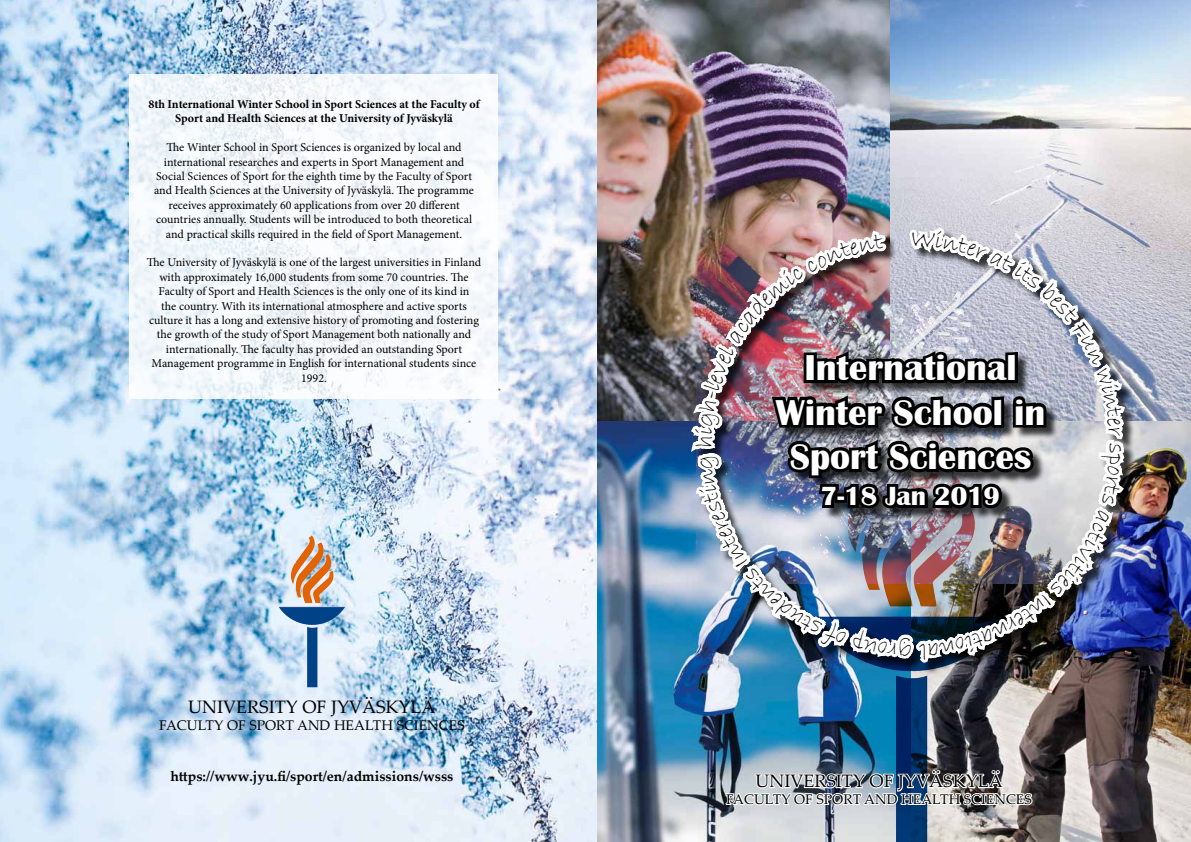
<style>
.page{position:relative;width:1191px;height:842px;background:#fff}
.page>*{position:absolute;margin:0;border:0;box-sizing:border-box;transform-origin:0 0}
.t1{font:700 37px/44.4px "Britannic";color:#fff;text-align:center}
.t2{font:700 27px "Britannic";color:#fff}
.t3{font:18px "Palatino Linotype";color:#000}
.t4{font:14px "Palatino Linotype";color:#000}
.t5{font:700 14px "Palatino Linotype";color:#000}
.t6{font:12px/14.4px "Minion Pro";color:#000;text-align:center}
.t7{font:700 12px/14.4px "Minion Pro";color:#000;text-align:center}
</style>
<div class="page">
<img style="left:1130px;top:421px;width:61px;height:421px">
<img style="left:0;top:0;width:891px;height:842px">
<img style="left:891px;top:0;width:300px;height:421px">
<svg style="left:129px;top:74px;width:368px;height:325px;fill:#f5f9fc"></svg>
<img style="left:297px;top:535px;width:15px;height:25px">
<img style="left:687px;top:83px;width:443px;height:759px">
<p class="t7" style="left:148px;top:97px;width:333px">8th International Winter School in Sport Sciences at the Faculty of<br>Sport and Health Sciences at the University of Jyväskylä</p>
<p class="t6" style="left:154px;top:140px;width:321px">The Winter School in Sport Sciences is organized by local and international researches and experts in Sport Management and Social Sciences of Sport for the eighth time by the Faculty of Sport and Health Sciences at the University of Jyväskylä. The programme receives approximately 60 applications from over 20 different countries annually. Students will be introduced to both theoretical and practical skills required in the field of Sport Management.</p>
<p class="t6" style="left:147px;top:255px;width:336px">The University of Jyväskylä is one of the largest universities in Finland with approximately 16,000 students from some 70 countries. The Faculty of Sport and Health Sciences is the only one of its kind in<br>the country. With its international atmosphere and active sports culture it has a long and extensive history of promoting and fostering the growth of the study of Sport Management both nationally and internationally. The faculty has provided an outstanding Sport Management programme in English for international students since 1992.</p>
<h3 class="t3" style="left:188px;top:694px;width:249px">UNIVERSITY OF JYVÄSKYLÄ</h3>
<p class="t4" style="left:159px;top:715px;width:307px">FACULTY OF SPORT AND HEALTH SCIENCES</p>
<p class="t5" style="left:170px;top:766px;width:284px">https://www.jyu.fi/sport/en/admissions/wsss</p>
<h1 class="t1" style="left:776px;top:346px;width:271px">International<br>Winter School in<br>Sport Sciences</h1>
<h2 class="t2" style="left:821px;top:481px;width:181px">7-18 Jan 2019</h2>
<h3 class="t3" style="left:755px;top:768px;width:249px">UNIVERSITY OF JYVÄSKYLÄ</h3>
<p class="t4" style="left:726px;top:789px;width:307px">FACULTY OF SPORT AND HEALTH SCIENCES</p>
</div>
